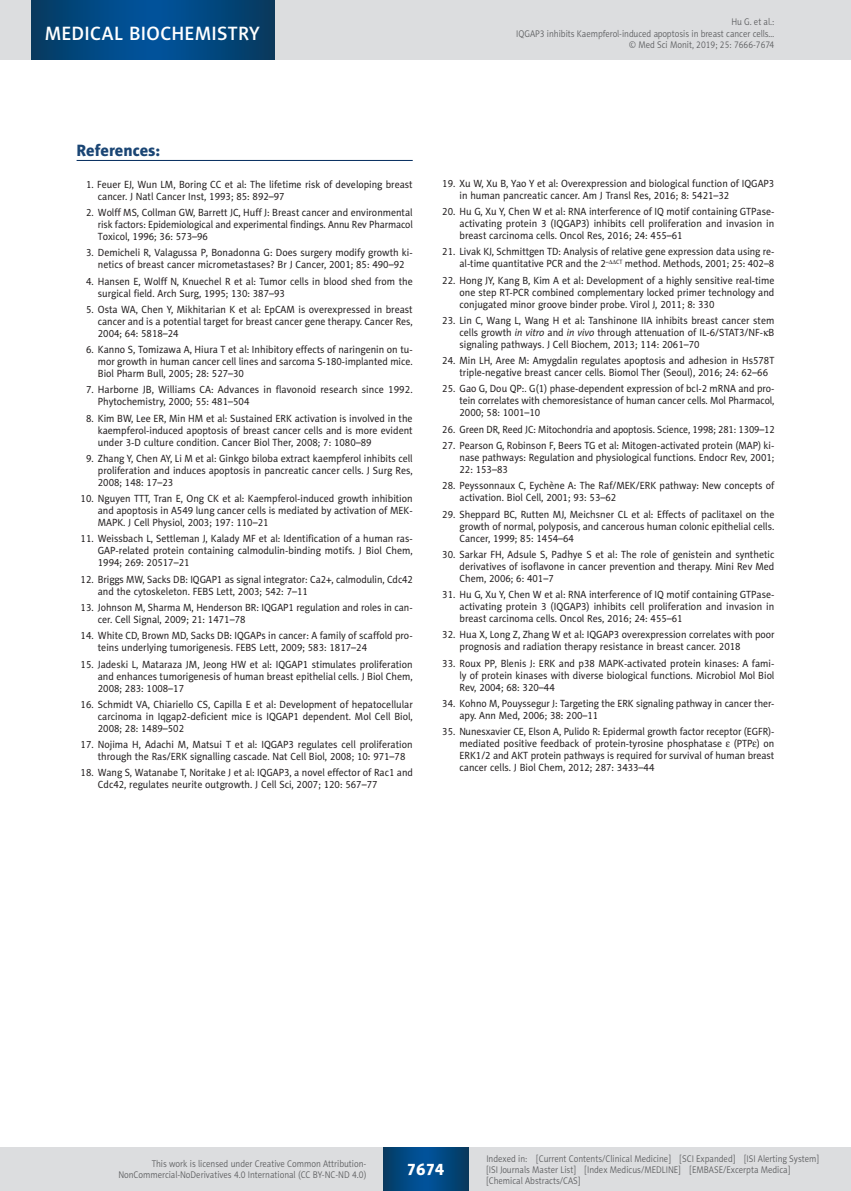
<style>
.page{position:relative;width:851px;height:1191px;background:#fff}
.page>*{position:absolute;margin:0;border:0;box-sizing:border-box;transform-origin:0 0}
.t1{font:19.5px "Naomi Sans EFN Medium";letter-spacing:.015em;color:#fff}
.MSM_Referencje_Tytul{font:16.5px "Naomi Sans EFN Heavy";color:#1a4574}
.t2{font:16.5px "Naomi Sans EFN Heavy";color:#fff}
.MSM_Referencje_punkt{font:10.5px/12px "Naomi Sans EFN";color:#231f20;text-align:justify;scale:.95 1}
.MSM_Referencje_punkt-2{font:10.5px/12px "Naomi Sans EFN";color:#231f20;scale:.94 1}
.MSM_Referencje_punkt-3{font:10.5px/12px "Naomi Sans EFN";color:#231f20;scale:.96 1}
.MSM_Referencje_punkt-4{font:10.5px "Naomi Sans EFN";color:#231f20;scale:.93 1}
.t3{font:9.75px/11.2px "Naomi Sans EFN Light";color:#57585a;text-align:right;scale:.9 1}
.s1{font-style:italic}
.s2{font-family:"Standard Sym L"}
</style>
<div class="page">
<hr style="left:77px;top:160px;width:335px;height:1px;background:#00295c">
<div style="left:0;top:1148px;width:850px;height:43px;background:#dcdddf"></div>
<svg style="left:383px;top:1147px;width:85px;height:43px;background:#02477e"></svg>
<div style="left:0;top:0;width:850px;height:60px;background:#dcdddf"></div>
<svg style="left:32px;top:0;width:242px;height:60px;background:#02477f"></svg>
<h1 class="t1" style="left:45px;top:22px;width:217px">MEDICAL BIOCHEMISTRY</h1>
<p class="t3" style="left:516px;top:16px;width:288px">Hu G. et al.:<br>IQGAP3 inhibits Kaempferol-induced apoptosis in breast cancer cells…</p>
<p class="t3" style="left:629px;top:39px;width:163px">© Med Sci Monit, 2019; 25: 7666-7674</p>
<p class="MSM_Referencje_Tytul" style="left:77px;top:140px;width:85px">References:</p>
<p class="MSM_Referencje_punkt" style="left:98px;top:178px;width:333px;text-indent:-12px">1. Feuer EJ, Wun LM, Boring CC et al: The lifetime risk of developing breast cancer. J Natl Cancer Inst, 1993; 85: 892–97</p>
<p class="MSM_Referencje_punkt" style="left:98px;top:207px;width:333px;text-indent:-12px">2. Wolff MS, Collman GW, Barrett JC, Huff J: Breast cancer and environmental risk factors: Epidemiological and experimental findings. Annu Rev Pharmacol Toxicol, 1996; 36: 573–96</p>
<p class="MSM_Referencje_punkt" style="left:86px;top:247px;width:345px;text-align:center">3. Demicheli R, Valagussa P, Bonadonna G: Does surgery modify growth ki&shy;netics of breast cancer micrometastases? Br J Cancer, 2001; 85: 490–92</p>
<p class="MSM_Referencje_punkt" style="left:98px;top:275px;width:333px;text-indent:-12px">4. Hansen E, Wolff N, Knuechel R et al: Tumor cells in blood shed from the surgical field. Arch Surg, 1995; 130: 387–93</p>
<p class="MSM_Referencje_punkt" style="left:98px;top:303px;width:333px;text-indent:-12px">5. Osta WA, Chen Y, Mikhitarian K et al: EpCAM is overexpressed in breast cancer and is a potential target for breast cancer gene therapy. Cancer Res, 2004; 64: 5818–24</p>
<p class="MSM_Referencje_punkt" style="left:98px;top:344px;width:333px;text-indent:-12px">6. Kanno S, Tomizawa A, Hiura T et al: Inhibitory effects of naringenin on tu&shy;mor growth in human cancer cell lines and sarcoma S-180-implanted mice.<br>Biol Pharm Bull, 2005; 28: 527–30</p>
<p class="MSM_Referencje_punkt-3" style="left:98px;top:384px;width:329px;text-indent:-12px">7. Harborne JB, Williams CA: Advances in flavonoid research since 1992.<br>Phytochemistry, 2000; 55: 481–504</p>
<p class="MSM_Referencje_punkt" style="left:98px;top:412px;width:333px;text-indent:-12px">8. Kim BW, Lee ER, Min HM et al: Sustained ERK activation is involved in the kaempferol-induced apoptosis of breast cancer cells and is more evident under 3-D culture condition. Cancer Biol Ther, 2008; 7: 1080–89</p>
<p class="MSM_Referencje_punkt" style="left:98px;top:452px;width:333px;text-indent:-12px">9. Zhang Y, Chen AY, Li M et al: Ginkgo biloba extract kaempferol inhibits cell proliferation and induces apoptosis in pancreatic cancer cells. J Surg Res, 2008; 148: 17–23</p>
<p class="MSM_Referencje_punkt" style="left:98px;top:493px;width:333px;text-indent:-17px">10. Nguyen TTT, Tran E, Ong CK et al: Kaempferol-induced growth inhibition and apoptosis in A549 lung cancer cells is mediated by activation of MEK-MAPK. J Cell Physiol, 2003; 197: 110–21</p>
<p class="MSM_Referencje_punkt" style="left:98px;top:533px;width:333px;text-indent:-17px">11. Weissbach L, Settleman J, Kalady MF et al: Identification of a human ras-GAP-related protein containing calmodulin-binding motifs. J Biol Chem, 1994; 269: 20517–21</p>
<p class="MSM_Referencje_punkt-2" style="left:98px;top:573px;width:336px;text-indent:-17px">12. Briggs MW, Sacks DB: IQGAP1 as signal integrator: Ca2+, calmodulin, Cdc42 and the cytoskeleton. FEBS Lett, 2003; 542: 7–11</p>
<p class="MSM_Referencje_punkt" style="left:98px;top:601px;width:333px;text-indent:-17px">13. Johnson M, Sharma M, Henderson BR: IQGAP1 regulation and roles in can&shy;cer. Cell Signal, 2009; 21: 1471–78</p>
<p class="MSM_Referencje_punkt" style="left:98px;top:630px;width:333px;text-indent:-17px">14. White CD, Brown MD, Sacks DB: IQGAPs in cancer: A family of scaffold pro&shy;teins underlying tumorigenesis. FEBS Lett, 2009; 583: 1817–24</p>
<p class="MSM_Referencje_punkt" style="left:98px;top:658px;width:333px;text-indent:-17px">15. Jadeski L, Mataraza JM, Jeong HW et al: IQGAP1 stimulates proliferation and enhances tumorigenesis of human breast epithelial cells. J Biol Chem, 2008; 283: 1008–17</p>
<p class="MSM_Referencje_punkt" style="left:98px;top:698px;width:333px;text-indent:-17px">16. Schmidt VA, Chiariello CS, Capilla E et al: Development of hepatocellular carcinoma in Iqgap2-deficient mice is IQGAP1 dependent. Mol Cell Biol, 2008; 28: 1489–502</p>
<p class="MSM_Referencje_punkt" style="left:98px;top:738px;width:333px;text-indent:-17px">17. Nojima H, Adachi M, Matsui T et al: IQGAP3 regulates cell proliferation through the Ras/ERK signalling cascade. Nat Cell Biol, 2008; 10: 971–78</p>
<p class="MSM_Referencje_punkt" style="left:98px;top:767px;width:333px;text-indent:-17px">18. Wang S, Watanabe T, Noritake J et al: IQGAP3, a novel effector of Rac1 and<br>Cdc42, regulates neurite outgrowth. J Cell Sci, 2007; 120: 567–77</p>
<p class="MSM_Referencje_punkt" style="left:459px;top:177px;width:333px;text-indent:-17px">19. Xu W, Xu B, Yao Y et al: Overexpression and biological function of IQGAP3 in human pancreatic cancer. Am J Transl Res, 2016; 8: 5421–32</p>
<p class="MSM_Referencje_punkt" style="left:459px;top:206px;width:333px;text-indent:-17px">20. Hu G, Xu Y, Chen W et al: RNA interference of IQ motif containing GTPase&shy;activating protein 3 (IQGAP3) inhibits cell proliferation and invasion in breast carcinoma cells. Oncol Res, 2016; 24: 455–61</p>
<p class="MSM_Referencje_punkt-2" style="left:442px;top:246px;width:355px;text-align:right">21. Livak KJ, Schmittgen TD: Analysis of relative gene expression data using re&shy;al-time quantitative PCR and the 2<sup>–</sup><sup>DD</sup><sup>CT</sup> method. Methods, 2001; 25: 402–8</p>
<p class="MSM_Referencje_punkt" style="left:459px;top:274px;width:333px;text-indent:-17px">22. Hong JY, Kang B, Kim A et al: Development of a highly sensitive real-time one step RT-PCR combined complementary locked primer technology and conjugated minor groove binder probe. Virol J, 2011; 8: 330</p>
<p class="MSM_Referencje_punkt" style="left:459px;top:314px;width:333px;text-indent:-17px">23. Lin C, Wang L, Wang H et al: Tanshinone IIA inhibits breast cancer stem cells growth <span class="s1">in vitro</span> and <span class="s1">in vivo</span> through attenuation of IL-6/STAT3/NF-<span class="s2">k</span>B signaling pathways. J Cell Biochem, 2013; 114: 2061–70</p>
<p class="MSM_Referencje_punkt" style="left:459px;top:355px;width:333px;text-indent:-17px">24. Min LH, Aree M: Amygdalin regulates apoptosis and adhesion in Hs578T triple-negative breast cancer cells. Biomol Ther (Seoul), 2016; 24: 62–66</p>
<p class="MSM_Referencje_punkt" style="left:459px;top:383px;width:333px;text-indent:-17px">25. Gao G, Dou QP:. G(1) phase-dependent expression of bcl-2 mRNA and pro&shy;tein correlates with chemoresistance of human cancer cells. Mol Pharmacol, 2000; 58: 1001–10</p>
<p class="MSM_Referencje_punkt-4" style="left:442px;top:423px;width:359px">26. Green DR, Reed JC: Mitochondria and apoptosis. Science, 1998; 281: 1309–12</p>
<p class="MSM_Referencje_punkt" style="left:459px;top:439px;width:333px;text-indent:-17px">27. Pearson G, Robinson F, Beers TG et al: Mitogen-activated protein (MAP) ki&shy;nase pathways: Regulation and physiological functions. Endocr Rev, 2001; 22: 153–83</p>
<p class="MSM_Referencje_punkt" style="left:459px;top:480px;width:333px;text-indent:-17px">28. Peyssonnaux C, Eychène A: The Raf/MEK/ERK pathway: New concepts of activation. Biol Cell, 2001; 93: 53–62</p>
<p class="MSM_Referencje_punkt" style="left:459px;top:508px;width:333px;text-indent:-17px">29. Sheppard BC, Rutten MJ, Meichsner CL et al: Effects of paclitaxel on the growth of normal, polyposis, and cancerous human colonic epithelial cells.<br>Cancer, 1999; 85: 1454–64</p>
<p class="MSM_Referencje_punkt" style="left:459px;top:548px;width:333px;text-indent:-17px">30. Sarkar FH, Adsule S, Padhye S et al: The role of genistein and synthetic derivatives of isoflavone in cancer prevention and therapy. Mini Rev Med Chem, 2006; 6: 401–7</p>
<p class="MSM_Referencje_punkt" style="left:459px;top:588px;width:333px;text-indent:-17px">31. Hu G, Xu Y, Chen W et al: RNA interference of IQ motif containing GTPase&shy;activating protein 3 (IQGAP3) inhibits cell proliferation and invasion in breast carcinoma cells. Oncol Res, 2016; 24: 455–61</p>
<p class="MSM_Referencje_punkt" style="left:459px;top:629px;width:333px;text-indent:-17px">32. Hua X, Long Z, Zhang W et al: IQGAP3 overexpression correlates with poor prognosis and radiation therapy resistance in breast cancer. 2018</p>
<p class="MSM_Referencje_punkt" style="left:459px;top:657px;width:333px;text-indent:-17px">33. Roux PP, Blenis J: ERK and p38 MAPK-activated protein kinases: A fami&shy;ly of protein kinases with diverse biological functions. Microbiol Mol Biol Rev, 2004; 68: 320–44</p>
<p class="MSM_Referencje_punkt-2" style="left:459px;top:697px;width:336px;text-indent:-17px">34. Kohno M, Pouyssegur J: Targeting the ERK signaling pathway in cancer ther&shy;apy. Ann Med, 2006; 38: 200–11</p>
<p class="MSM_Referencje_punkt-2" style="left:459px;top:725px;width:336px;text-align:justify;text-indent:-17px">35. Nunesxavier CE, Elson A, Pulido R: Epidermal growth factor receptor (EGFR)- mediated positive feedback of protein-tyrosine phosphatase <span class="s2">e</span> (PTP<span class="s2">e</span>) on ERK1/2 and AKT protein pathways is required for survival of human breast cancer cells. J Biol Chem, 2012; 287: 3433–44</p>
<p class="t3" style="left:118px;top:1158px;width:277px">This work is licensed under Creative Common Attribution-<br>NonCommercial-NoDerivatives 4.0 International (CC BY-NC-ND 4.0)</p>
<h2 class="t2" style="left:406px;top:1159px;width:39px">7674</h2>
<p class="t3" style="left:486px;top:1152px;width:371px;text-align:left">Indexed in: [Current Contents/Clinical Medicine] [SCI Expanded] [ISI Alerting System] [ISI Journals Master List] [Index Medicus/MEDLINE] [EMBASE/Excerpta Medica] [Chemical Abstracts/CAS]</p>
</div>
